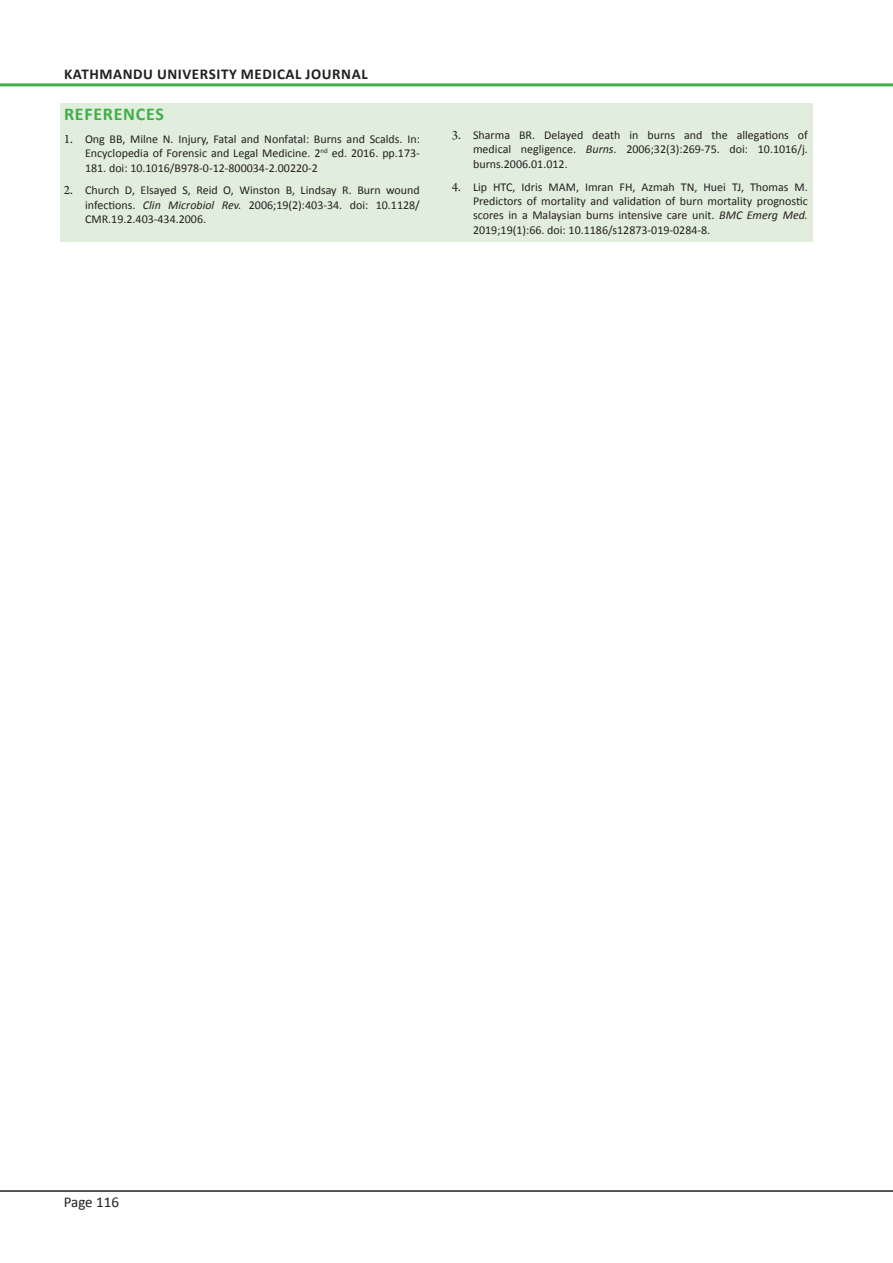
<style>
.page{position:relative;width:893px;height:1263px;background:#fff}
.page>*{position:absolute;margin:0;border:0;box-sizing:border-box;transform-origin:0 0}
.Heading_2_-_Sub_head{font:700 18px "Calibri";letter-spacing:.04em;color:#40ae49}
.t1{font:700 15px "Calibri";letter-spacing:.04em;color:#231f20}
.t2{font:15px "Calibri";color:#231f20}
.Refrence_Text{font:12px/14.4px "Calibri";color:#231f20;text-align:justify}
.s1{font-family:"Arno Pro";font-size:13.5px}
.s2{font-style:italic}
</style>
<div class="page">
<hr style="left:0;top:1190px;width:893px;height:2px;background:#231f20">
<hr style="left:0;top:83px;width:893px;height:3px;background:#40ae49">
<div style="left:60px;top:103px;width:752px;height:139px;background:#e1eedd"></div>
<p class="t1" style="left:64px;top:64px;width:305px">KATHMANDU UNIVERSITY MEDICAL JOURNAL</p>
<p class="Heading_2_-_Sub_head" style="left:64px;top:102px;width:101px">REFERENCES</p>
<p class="Refrence_Text" style="left:85px;top:132px;width:336px;text-indent:-21px"><span class="s1">1.</span> Ong BB, Milne N. Injury, Fatal and Nonfatal: Burns and Scalds. In:<br>Encyclopedia of Forensic and Legal Medicine. 2<sup>nd</sup> ed. 2016. pp.173- 181. doi: 10.1016/B978-0-12-800034-2.00220-2</p>
<p class="Refrence_Text" style="left:85px;top:183px;width:336px;text-indent:-21px"><span class="s1">2.</span> Church D, Elsayed S, Reid O, Winston B, Lindsay R. Burn wound infections. <span class="s2">Clin Microbiol Rev.</span> 2006;19(2):403-34. doi: 10.1128/ CMR.19.2.403-434.2006.</p>
<p class="Refrence_Text" style="left:473px;top:128px;width:336px;text-indent:-21px"><span class="s1">3.</span> Sharma BR. Delayed death in burns and the allegations of medical negligence. <span class="s2">Burns</span>. 2006;32(3):269-75. doi: 10.1016/j. burns.2006.01.012.</p>
<p class="Refrence_Text" style="left:473px;top:179px;width:336px;text-indent:-21px"><span class="s1">4.</span> Lip HTC, Idris MAM, Imran FH, Azmah TN, Huei TJ, Thomas M.<br>Predictors of mortality and validation of burn mortality prognostic scores in a Malaysian burns intensive care unit. <span class="s2">BMC Emerg Med.<br></span>2019;19(1):66. doi: 10.1186/s12873-019-0284-8.</p>
<p class="t2" style="left:64px;top:1193px;width:57px">Page 116</p>
</div>
